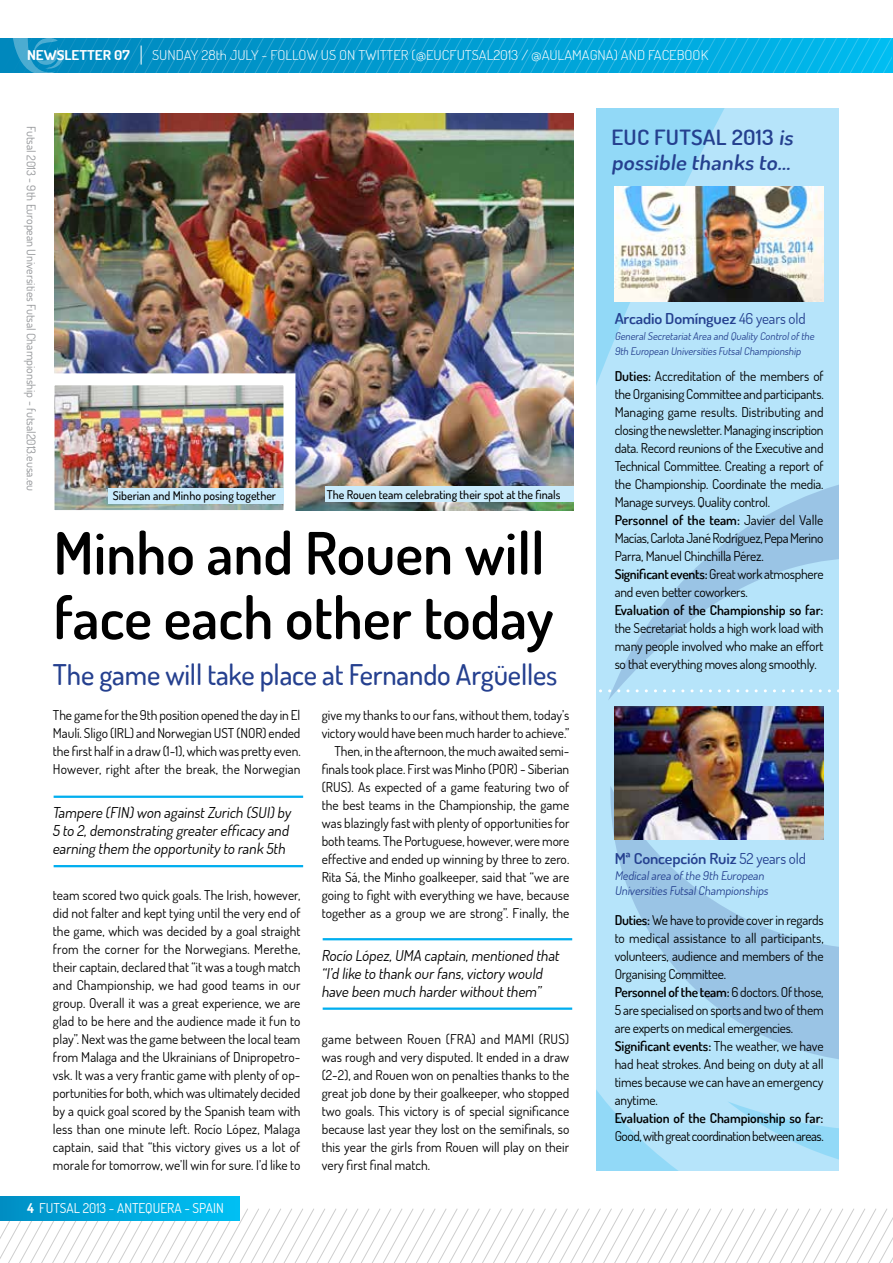
<style>
.page{position:relative;width:893px;height:1263px;background:#fff}
.page>*{position:absolute;margin:0;border:0;box-sizing:border-box;transform-origin:0 0}
.t1{font:600 58.5px/64.5px "Dosis";color:#000}
.t2{font:500 28.5px "Dosis";letter-spacing:-.005em;color:#25408f}
.t3{font:600 21px/24.9px "Dosis";letter-spacing:.01em;color:#25408f;scale:1.08 1}
.t4{font:15px/18px "Dosis";color:#000}
.t5{font:600 15px "Dosis";letter-spacing:-.01em;color:#25408f;scale:1.08 1}
.t6{font:13.5px/18px "Dosis";letter-spacing:-.005em;color:#000;text-align:justify}
.t7{font:300 13.5px "Dosis";color:#fff;scale:1.09 1}
.t8{font:600 13.5px "Dosis";letter-spacing:-.005em;color:#000}
.t9{font:13.5px "Dosis";letter-spacing:-.03em;color:#000}
.t10{font:13.5px "Dosis";color:#fff}
.t11{font:700 13.5px "Dosis";color:#fff;scale:1.09 1}
.t12{font:500 12px "Dosis";color:#000}
.t13{font:12px "Dosis";color:#939598}
.t14{font:12px/15.6px "Dosis";color:#25408f}
.t15{font:10.5px/15.6px "Dosis";color:#25408f}
.s1{font-weight:700}
.s2{font-weight:400}
.s3{font-weight:600}
</style>
<div class="page">
<svg style="left:0;top:1209px;width:893px;height:54px"></svg>
<div style="left:0;top:1196px;width:240px;height:24px;background:linear-gradient(to right,#0090c5,#00c2f6)"></div>
<svg style="left:0;top:38px;width:893px;height:35px;background:#06a0d4"></svg>
<img style="left:54px;top:114px;width:520px;height:396px">
<img style="left:54px;top:367px;width:247px;height:144px">
<div style="left:108px;top:488px;width:175px;height:16px;background:#c9ebfc"></div>
<div style="left:325px;top:486px;width:249px;height:16px;background:#c9ebfc"></div>
<svg style="left:596px;top:108px;width:243px;height:1062px;background:#aeddf6"></svg>
<img style="left:615px;top:187px;width:209px;height:115px">
<img style="left:615px;top:706px;width:209px;height:133px">
<svg style="left:600px;top:689px;width:239px;height:3px"></svg>
<hr style="left:54px;top:796px;width:249px;height:2px;background:#00aeef">
<hr style="left:54px;top:865px;width:249px;height:2px;background:#00aeef">
<hr style="left:323px;top:938px;width:249px;height:2px;background:#00aeef">
<hr style="left:323px;top:1007px;width:249px;height:3px;background:#00aeef">
<p class="t11" style="left:27px;top:46px;width:96px">NEWSLETTER 07</p>
<p class="t7" style="left:152px;top:46px;width:512px">SUNDAY 28th JULY - FOLLOW US ON TWITTER (@EUCFUTSAL2013 / @AULAMAGNA) AND FACEBOOK</p>
<p class="t13" style="left:39px;top:126px;width:367px;rotate:90deg">Futsal 2013 - 9th European Universities Futsal Championship - futsal2013.eusa.eu</p>
<p class="t12" style="left:113px;top:488px;width:165px">Siberian and Minho posing together</p>
<p class="t12" style="left:327px;top:487px;width:235px">The Rouen team celebrating their spot at the finals</p>
<h1 class="t1" style="left:54px;top:520px;width:501px">Minho and Rouen will face each other today</h1>
<h2 class="t2" style="left:53px;top:656px;width:506px">The game will take place at Fernando Argüelles</h2>
<p class="t6" style="left:53px;top:706px;width:249px">The game for the 9th position opened the day in El Maulí. Sligo (IRL) and Norwegian UST (NOR) ended the first half in a draw (1-1), which was pretty even.<br>However, right after the break, the Norwegian</p>
<p class="t4" style="left:52px;top:803px;width:242px">Tampere (FIN)won againstZurich (SUI)by<br>5 to 2,demonstrating greater efficacy and earning them the opportunity to rank 5th</p>
<p class="t6" style="left:53px;top:886px;width:249px">team scored two quick goals. The Irish, however, did not falter and kept tying until the very end of the game, which was decided by a goal straight from the corner for the Norwegians. Merethe, their captain, declared that “it was a tough match and Championship, we had good teams in our group. Overall it was a great experience, we are glad to be here and the audience made it fun to play”. Next was the game between the local team from Malaga and the Ukrainians of Dnipropetro&shy;vsk. It was a very frantic game with plenty of op&shy;portunities for both, which was ultimately decided by a quick goal scored by the Spanish team with less than one minute left. Rocío López, Malaga captain, said that “this victory gives us a lot of morale for tomorrow, we’ll win for sure. I’d like to</p>
<p class="t6" style="left:322px;top:706px;width:249px;text-align:right">give my thanks to our fans, without them, today’s victory would have been much harder to achieve.” Then, in the afternoon, the much awaited semi&shy;finals took place. First was Minho (POR) - Siberian (RUS). As expected of a game featuring two of the best teams in the Championship, the game was blazingly fast with plenty of opportunities for both teams. The Portuguese, however, were more effective and ended up winning by three to zero.<br>Rita Sá, the Minho goalkeeper, said that “we are going to fight with everything we have, because together as a group we are strong”. Finally, the</p>
<p class="t4" style="left:321px;top:946px;width:242px">Rocío López,UMA captain,mentioned that “I’d like to thank our fans,victory would have been much harder withoutthem”</p>
<p class="t6" style="left:322px;top:1030px;width:249px">game between Rouen (FRA) and MAMI (RUS) was rough and very disputed. It ended in a draw (2-2), and Rouen won on penalties thanks to the great job done by their goalkeeper, who stopped two goals. This victory is of special significance because last year they lost on the semifinals, so this year the girls from Rouen will play on their very first final match.</p>
<p class="t10" style="left:27px;top:1199px;width:198px"><span class="s1">4</span> FUTSAL 2013 - ANTEQUERA - SPAIN</p>
<h3 class="t3" style="left:611px;top:125px;width:173px">EUC FUTSAL 2013 is possible thanks to...</h3>
<p class="t5" style="left:615px;top:309px;width:178px">Arcadio Domínguez <span class="s2">46 years old</span></p>
<p class="t15" style="left:615px;top:328px;width:203px">GeneralSecretariatArea and Quality Controlofthe<br>9th European Universities FutsalChampionship</p>
<p class="t6" style="left:615px;top:367px;width:211px;text-align:left"><span class="s3">Duties:</span> Accreditation of the members of the Organising Committee and participants.<br>Managing game results. Distributing and closing the newsletter. Managing inscription data. Record reunions of the Executive and Technical Committee. Creating a report of the Championship. Coordinate the media.<br>Manage surveys. Quality control.<br><span class="s3">Personnel of the team:</span> Javier del Valle Macías, Carlota Jané Rodríguez, Pepa Merino Parra, Manuel Chinchilla Pérez.<br><span class="s3">Significant events:</span> Great work atmosphere and even better coworkers.</p>
<p class="t8" style="left:615px;top:602px;width:210px">Evaluation of the Championship so far:</p>
<p class="t6" style="left:615px;top:619px;width:210px">the Secretariat holds a high work load with many people involved who make an effort so that everything moves along smoothly.</p>
<p class="t5" style="left:615px;top:849px;width:179px">Mª Concepción Ruiz <span class="s2">52 years old</span></p>
<p class="t14" style="left:615px;top:867px;width:157px">Medicalarea ofthe 9th European<br>Universities FutsalChampionships</p>
<p class="t6" style="left:615px;top:911px;width:211px;text-align:left"><span class="s3">Duties:</span> We have to provide cover in regards to medical assistance to all participants, volunteers, audience and members of the Organising Committee.<br><span class="s3">Personnel of the team:</span> 6 doctors. Of those, 5 are specialised on sports and two of them are experts on medical emergencies.<br><span class="s3">Significant events:</span> The weather, we have had heat strokes. And being on duty at all times because we can have an emergency anytime.</p>
<p class="t8" style="left:615px;top:1110px;width:210px">Evaluation of the Championship so far:</p>
<p class="t9" style="left:615px;top:1127px;width:211px">Good, with great coordination between areas.</p>
</div>
